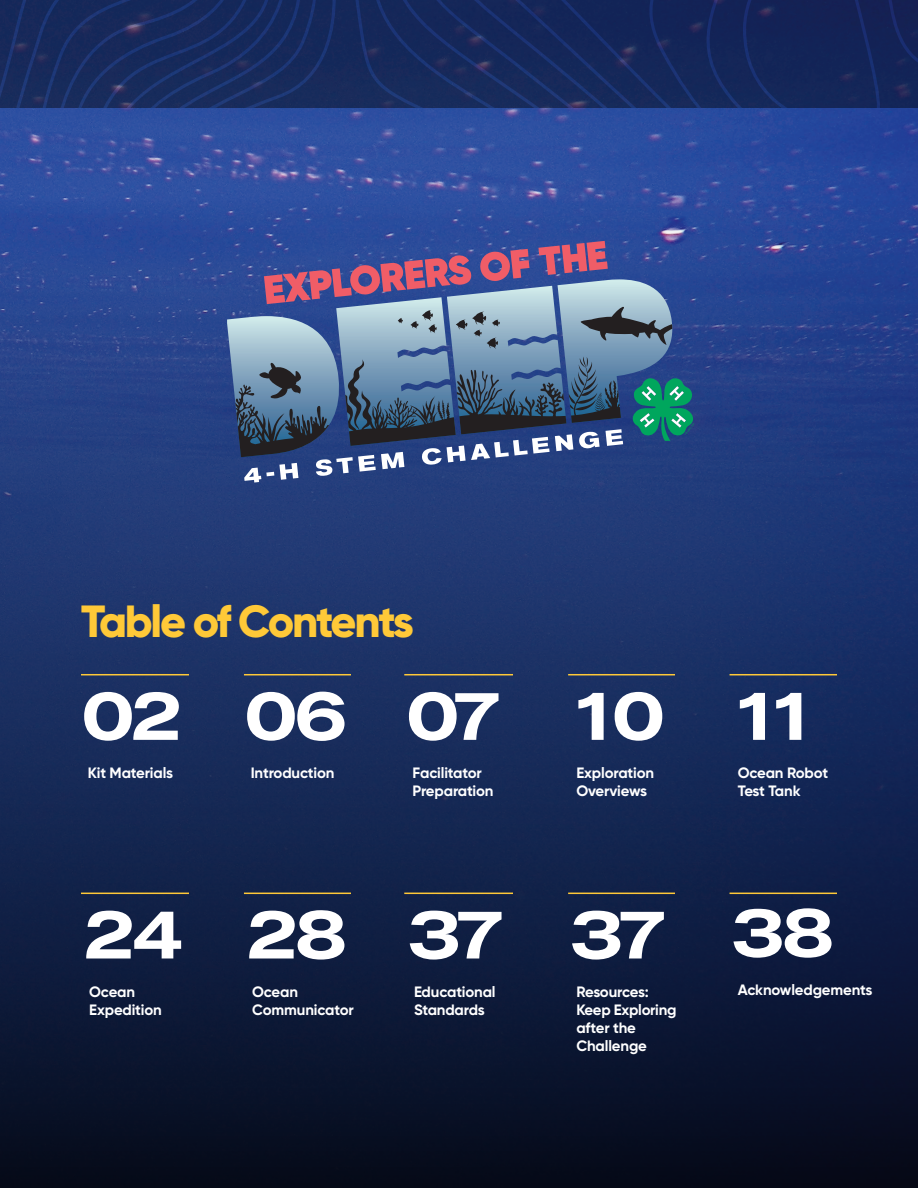
<style>
.page{position:relative;width:918px;height:1188px;background:#fff}
.page>*{position:absolute;margin:0;border:0;box-sizing:border-box;transform-origin:0 0}
.t1{font:500 expanded 72px "Akzidenz Grotesk Pro";letter-spacing:-.095em;color:#fff}
.t2{font:800 45px "Gilroy";letter-spacing:-.05em;color:#ffc938}
.t3{font:700 15px/18px "Gilroy";letter-spacing:-.01em;color:#fff}
</style>
<div class="page">
<img style="left:0;top:108px;width:918px;height:89px">
<div style="left:0;top:197px;width:918px;height:991px;background:linear-gradient(to bottom,#2d4ea1,#050d1e)"></div>
<svg style="left:401px;top:0;width:42px;height:108px;background:#16295c"></svg>
<svg style="left:443px;top:0;width:40px;height:108px;background:#182a5d"></svg>
<svg style="left:483px;top:0;width:435px;height:108px;background:#15265a"></svg>
<svg style="left:0;top:0;width:397px;height:108px;background:#182b5e"></svg>
<svg style="left:227px;top:241px;width:468px;height:242px;background:#596d94"></svg>
<hr style="left:730px;top:893px;width:107px;height:1px;background:#ffc938">
<hr style="left:568px;top:893px;width:107px;height:1px;background:#ffc938">
<hr style="left:404px;top:893px;width:109px;height:1px;background:#ffc938">
<hr style="left:244px;top:893px;width:107px;height:1px;background:#ffc938">
<hr style="left:81px;top:893px;width:108px;height:1px;background:#ffc938">
<hr style="left:730px;top:674px;width:107px;height:1px;background:#ffc938">
<hr style="left:568px;top:674px;width:107px;height:1px;background:#ffc938">
<hr style="left:404px;top:674px;width:109px;height:1px;background:#ffc938">
<hr style="left:244px;top:674px;width:107px;height:1px;background:#ffc938">
<hr style="left:81px;top:674px;width:108px;height:1px;background:#ffc938">
<p class="t2" style="left:81px;top:593px;width:334px">Table of Contents</p>
<p class="t1" style="left:81px;top:668px;width:104px">02</p>
<p class="t3" style="left:88px;top:764px;width:87px">Kit Materials</p>
<p class="t1" style="left:82px;top:887px;width:104px">24</p>
<p class="t3" style="left:89px;top:982px;width:47px">Ocean</p>
<p class="t3" style="left:89px;top:1000px;width:74px">Expedition</p>
<p class="t1" style="left:244px;top:668px;width:106px">06</p>
<p class="t3" style="left:251px;top:764px;width:85px">Introduction</p>
<p class="t1" style="left:245px;top:887px;width:104px">28</p>
<p class="t3" style="left:252px;top:982px;width:103px">Ocean<br>Communicator</p>
<p class="t1" style="left:406px;top:668px;width:100px">07</p>
<p class="t3" style="left:413px;top:764px;width:83px">Facilitator<br>Preparation</p>
<p class="t1" style="left:407px;top:887px;width:101px">37</p>
<p class="t3" style="left:414px;top:982px;width:83px">Educational<br>Standards</p>
<p class="t1" style="left:570px;top:668px;width:97px">10</p>
<p class="t3" style="left:576px;top:764px;width:79px">Exploration<br>Overviews</p>
<p class="t1" style="left:570px;top:887px;width:101px">37</p>
<p class="t3" style="left:576px;top:982px;width:102px">Resources:<br>Keep Exploring after the</p>
<p class="t3" style="left:576px;top:1036px;width:72px">Challenge</p>
<p class="t1" style="left:731px;top:668px;width:92px">11</p>
<p class="t3" style="left:738px;top:764px;width:92px">Ocean Robot<br>Test Tank</p>
<p class="t1" style="left:731px;top:885px;width:106px">38</p>
<p class="t3" style="left:738px;top:981px;width:136px">Acknowledgements</p>
</div>
